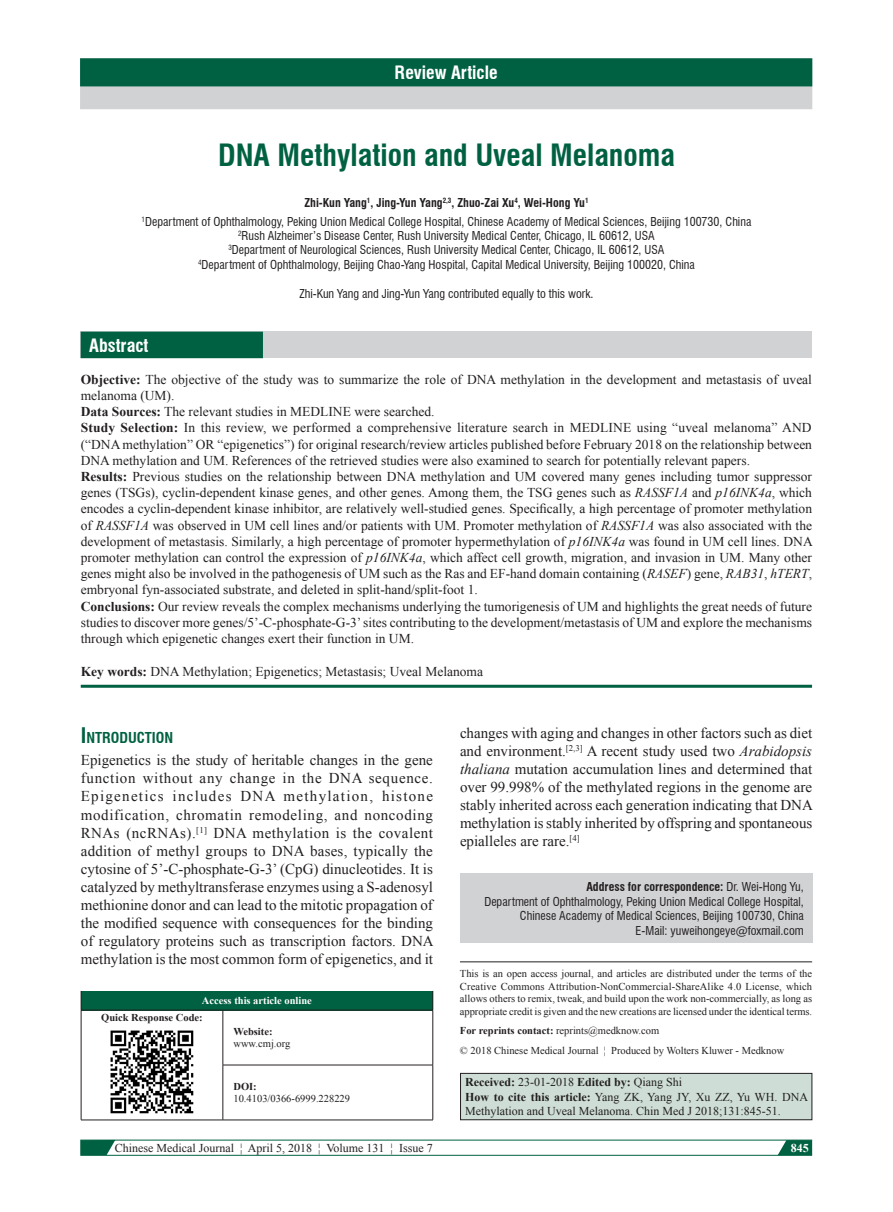
<style>
.page{position:relative;width:893px;height:1212px;background:#fff}
.page>*{position:absolute;margin:0;border:0;box-sizing:border-box;transform-origin:0 0}
.AT{font:700 condensed 30px "Swiss 721 BT";color:#006142}
.AH{font:700 condensed 18px "Swiss 721 BT";color:#fff}
.ABSH{font:700 condensed 18px "Swiss 721 BT";color:#fff}
.TX{font:15px/18px "Times New Roman";color:#231f20;text-align:justify}
.t1{font:700 condensed 14.7px "Swiss 721 BT";color:#006142}
.ABS{font:13.5px/16.2px "Times New Roman";color:#231f20;text-align:justify}
.KWD{font:13.5px "Times New Roman";color:#231f20}
.AFF{font:condensed 12px "Swiss 721 BT";color:#231f20}
.ADD{font:condensed 12px/14.4px "Swiss 721 BT";color:#231f20;text-align:right}
.HTC{font:12px/14.4px "Times New Roman";color:#231f20}
.AU{font:700 condensed 12px "Swiss 721 BT";color:#231f20}
.HIS{font:700 12px "Times New Roman";color:#231f20}
.t2{font:700 12px "Times New Roman";color:#fff}
.OS{font:10.5px/12.6px "Times New Roman";letter-spacing:-.005em;color:#231f20;text-align:justify}
.OS1{font:10.5px "Times New Roman";color:#231f20}
.Website{font:10.5px/12.6px "Times New Roman";color:#231f20}
.ATAO{font:700 10.5px "Times New Roman";color:#fff}
.QRC{font:700 10.5px "Times New Roman";color:#231f20}
.s1{font-weight:700}
.s2{font-style:italic}
.s3{font-size:21px}
.s4{font-weight:400}
</style>
<div class="page">
<svg style="left:80px;top:1140px;width:732px;height:16px"></svg>
<div style="left:80px;top:58px;width:732px;height:51px;background:#d1d2d4"></div>
<div style="left:81px;top:59px;width:730px;height:27px;background:#006142"></div>
<div style="left:80px;top:58px;width:732px;height:28px;border:2px solid #006142"></div>
<hr style="left:81px;top:685px;width:731px;height:3px;background:#006142">
<div style="left:81px;top:991px;width:352px;height:19px;background:#006142"></div>
<svg style="left:81px;top:991px;width:1px;height:19px"></svg>
<svg style="left:433px;top:991px;width:1px;height:19px"></svg>
<hr style="left:81px;top:1010px;width:1px;height:55px;background:#231f20">
<hr style="left:81px;top:1065px;width:1px;height:55px;background:#231f20">
<hr style="left:81px;top:1010px;width:142px;height:1px;background:#231f20">
<hr style="left:223px;top:1010px;width:1px;height:55px;background:#231f20">
<hr style="left:223px;top:1010px;width:210px;height:1px;background:#231f20">
<hr style="left:433px;top:1010px;width:1px;height:55px;background:#231f20">
<hr style="left:81px;top:1120px;width:142px;height:1px;background:#231f20">
<hr style="left:223px;top:1065px;width:1px;height:55px;background:#231f20">
<hr style="left:223px;top:1065px;width:210px;height:1px;background:#231f20">
<hr style="left:433px;top:1065px;width:1px;height:55px;background:#231f20">
<hr style="left:223px;top:1120px;width:210px;height:1px;background:#231f20">
<img style="left:110px;top:1030px;width:84px;height:84px">
<div style="left:81px;top:332px;width:731px;height:26px;background:#d1d2d4"></div>
<div style="left:81px;top:332px;width:182px;height:26px;background:#006142"></div>
<div style="left:460px;top:874px;width:352px;height:69px;background:#d1d2d4"></div>
<hr style="left:460px;top:961px;width:352px;height:1px;background:#231f20">
<div style="left:460px;top:1073px;width:352px;height:47px;background:#ceded6"></div>
<div style="left:460px;top:1073px;width:352px;height:47px;border:1px solid #231f20"></div>
<p class="AH" style="left:395px;top:62px;width:105px">Review Article</p>
<p class="AT" style="left:218px;top:137px;width:458px">DNA Methylation and Uveal Melanoma</p>
<p class="AU" style="left:304px;top:195px;width:286px">Zhi‑Kun Yang<sup>1</sup>, Jing‑Yun Yang<sup>2,3</sup>, Zhuo‑Zai Xu<sup>4</sup>, Wei‑Hong Yu<sup>1</sup></p>
<p class="AFF" style="left:142px;top:214px;width:611px"><sup>1</sup>Department of Ophthalmology, Peking Union Medical College Hospital, Chinese Academy of Medical Sciences, Beijing 100730, China</p>
<p class="AFF" style="left:238px;top:228px;width:418px"><sup>2</sup>Rush Alzheimer’s Disease Center, Rush University Medical Center, Chicago, IL 60612, USA</p>
<p class="AFF" style="left:228px;top:243px;width:438px"><sup>3</sup>Department of Neurological Sciences, Rush University Medical Center, Chicago, IL 60612, USA</p>
<p class="AFF" style="left:198px;top:257px;width:498px"><sup>4</sup>Department of Ophthalmology, Beijing Chao‑Yang Hospital, Capital Medical University, Beijing 100020, China</p>
<p class="AFF" style="left:299px;top:286px;width:296px">Zhi‑Kun Yang and Jing‑Yun Yang contributed equally to this work.</p>
<p class="ABSH" style="left:89px;top:334px;width:61px">Abstract</p>
<p class="ABS" style="left:81px;top:371px;width:733px"><span class="s1">Objective:</span> The objective of the study was to summarize the role of DNA methylation in the development and metastasis of uveal melanoma (UM).</p>
<p class="ABS" style="left:81px;top:403px;width:355px"><span class="s1">Data Sources:</span> The relevant studies in MEDLINE were searched.</p>
<p class="ABS" style="left:81px;top:420px;width:733px"><span class="s1">Study Selection:</span> In this review, we performed a comprehensive literature search in MEDLINE using “uveal melanoma” AND (“DNA methylation” OR “epigenetics”) for original research/review articles published before February 2018 on the relationship between DNA methylation and UM. References of the retrieved studies were also examined to search for potentially relevant papers.</p>
<p class="ABS" style="left:81px;top:468px;width:733px"><span class="s1">Results:</span> Previous studies on the relationship between DNA methylation and UM covered many genes including tumor suppressor genes (TSGs), cyclin‑dependent kinase genes, and other genes. Among them, the TSG genes such as <span class="s2">RASSF1A</span> and <span class="s2">p16INK4a</span>, which encodes a cyclin‑dependent kinase inhibitor, are relatively well‑studied genes. Specifically, a high percentage of promoter methylation of <span class="s2">RASSF1A</span> was observed in UM cell lines and/or patients with UM. Promoter methylation of <span class="s2">RASSF1A</span> was also associated with the development of metastasis. Similarly, a high percentage of promoter hypermethylation of <span class="s2">p16INK4a</span> was found in UM cell lines. DNA promoter methylation can control the expression of <span class="s2">p16INK4a</span>, which affect cell growth, migration, and invasion in UM. Many other genes might also be involved in the pathogenesis of UM such as the Ras and EF‑hand domain containing (<span class="s2">RASEF</span>) gene, <span class="s2">RAB31</span>, <span class="s2">hTERT</span>, embryonal fyn‑associated substrate, and deleted in split‑hand/split‑foot 1.</p>
<p class="ABS" style="left:81px;top:598px;width:733px"><span class="s1">Conclusions:</span> Our review reveals the complex mechanisms underlying the tumorigenesis of UM and highlights the great needs of future studies to discover more genes/5’‑C‑phosphate‑G‑3’ sites contributing to the development/metastasis of UM and explore the mechanisms through which epigenetic changes exert their function in UM.</p>
<p class="KWD" style="left:81px;top:663px;width:404px"><span class="s1">Key words:</span> DNA Methylation; Epigenetics; Metastasis; Uveal Melanoma</p>
<h1 class="t1" style="left:81px;top:729px;width:94px"><span class="s3">I</span>NTRODUCTION</h1>
<p class="TX" style="left:81px;top:751px;width:354px">Epigenetics is the study of heritable changes in the gene function without any change in the DNA sequence.<br>Epigenetics includes DNA methylation, histone modification, chromatin remodeling, and noncoding RNAs (ncRNAs).<sup>[1]</sup> DNA methylation is the covalent addition of methyl groups to DNA bases, typically the cytosine of 5’‑C‑phosphate‑G‑3’ (CpG) dinucleotides. It is catalyzed by methyltransferase enzymes using a S‑adenosyl methionine donor and can lead to the mitotic propagation of the modified sequence with consequences for the binding of regulatory proteins such as transcription factors. DNA methylation is the most common form of epigenetics, and it</p>
<p class="ATAO" style="left:202px;top:993px;width:111px">Access this article online</p>
<p class="QRC" style="left:101px;top:1011px;width:103px">Quick Response Code:</p>
<p class="Website" style="left:233px;top:1025px;width:58px"><span class="s1">Website: </span>www.cmj.org</p>
<p class="Website" style="left:233px;top:1080px;width:118px"><span class="s1">DOI:<br></span>10.4103/0366-6999.228229</p>
<p class="TX" style="left:460px;top:723px;width:354px">changes with aging and changes in other factors such as diet and environment.<sup>[2,3]</sup> A recent study used two <span class="s2">Arabidopsis thaliana</span> mutation accumulation lines and determined that over 99.998% of the methylated regions in the genome are stably inherited across each generation indicating that DNA methylation is stably inherited by offspring and spontaneous epialleles are rare.<sup>[4]</sup></p>
<p class="ADD" style="left:484px;top:880px;width:321px"><span class="s1">Address for correspondence:</span> Dr. Wei‑Hong Yu,<br>Department of Ophthalmology, Peking Union Medical College Hospital, Chinese Academy of Medical Sciences, Beijing 100730, China<br>E‑Mail: yuweihongeye@foxmail.com</p>
<p class="OS" style="left:460px;top:967px;width:354px">This is an open access journal, and articles are distributed under the terms of the Creative Commons Attribution-NonCommercial-ShareAlike 4.0 License, which allows others to remix, tweak, and build upon the work non-commercially, as long as appropriate credit is given and the new creations are licensed under the identical terms.</p>
<p class="OS1" style="left:460px;top:1024px;width:201px"><span class="s1">For reprints contact:</span> reprints@medknow.com</p>
<p class="OS1" style="left:460px;top:1043px;width:326px">© 2018 Chinese Medical Journal ¦ Produced by Wolters Kluwer ‑ Medknow</p>
<p class="HIS" style="left:465px;top:1074px;width:218px">Received: <span class="s4">23‑01‑2018</span> Edited by: <span class="s4">Qiang Shi</span></p>
<p class="HTC" style="left:465px;top:1089px;width:344px"><span class="s1">How to cite this article:</span> Yang ZK, Yang JY, Xu ZZ, Yu WH. DNA<br>Methylation and Uveal Melanoma. Chin Med J 2018;131:845-51.</p>
<p class="HTC" style="left:115px;top:1140px;width:319px">Chinese Medical Journal ¦ April 5, 2018 ¦ Volume 131 ¦ Issue 7</p>
<p class="t2" style="left:791px;top:1139px;width:19px">845</p>
</div>
